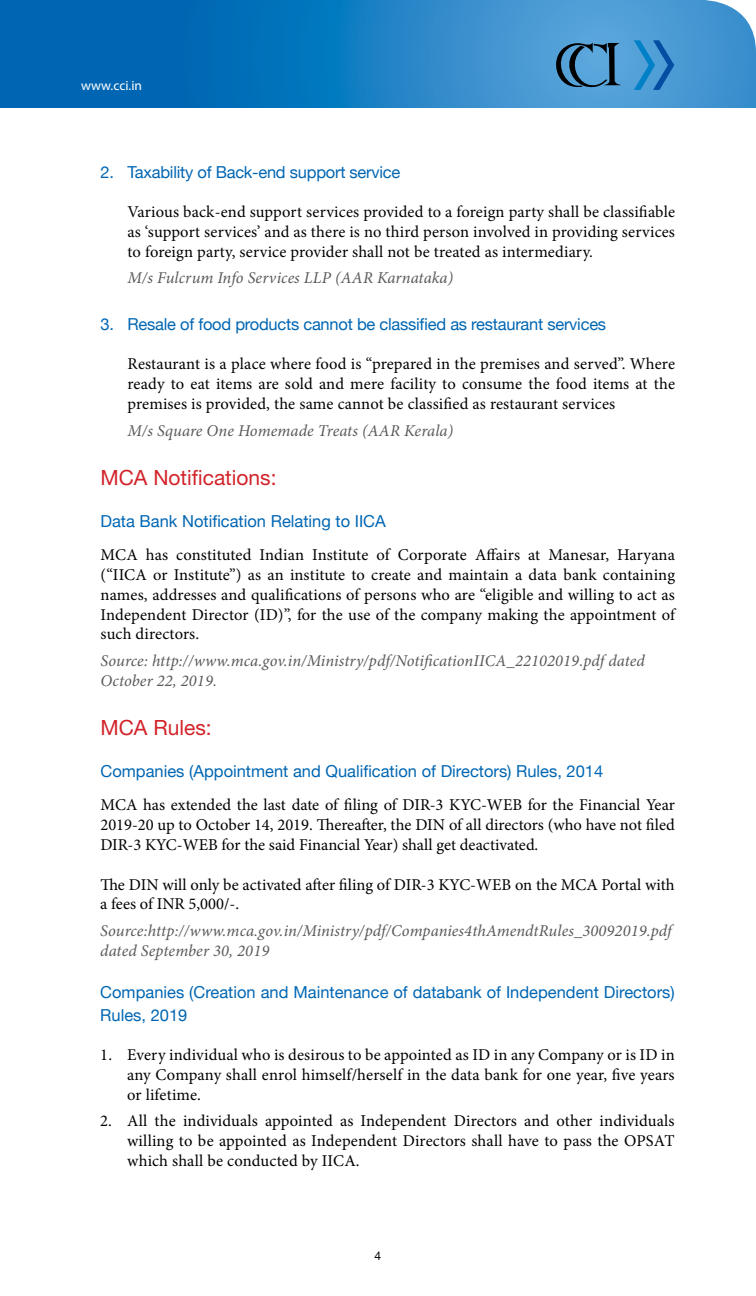
<style>
.page{position:relative;width:756px;height:1296px;background:#fff}
.page>*{position:absolute;margin:0;border:0;box-sizing:border-box;transform-origin:0 0}
.t1{font:21px "Helvetica Neue";color:#d2232a}
.t2{font:16.5px/19.8px "Minion Pro";letter-spacing:.005em;color:#000;text-align:justify}
.t3{font:italic 16.5px/19.8px "Minion Pro";letter-spacing:.005em;color:#58595b}
.t4{font:16.5px/22.5px "Helvetica Neue";color:#0066b3}
.t5{font:13.5px "Myriad Pro";color:#fff}
.t6{font:12px "Helvetica Neue";color:#000}
</style>
<div class="page">
<svg style="left:0;top:0;width:756px;height:108px;background:#207fc3"></svg>
<svg style="left:634px;top:40px;width:40px;height:50px;background:#378ccb"></svg>
<svg style="left:551px;top:42px;width:69px;height:45px;background:#3f779e"></svg>
<p class="t5" style="left:81px;top:77px;width:63px">www.cci.in</p>
<p class="t4" style="left:100px;top:160px;width:301px">2. Taxability of Back-end support service</p>
<p class="t2" style="left:128px;top:202px;width:549px">Various back-end support services provided to a foreign party shall be classifiable as ‘support services’ and as there is no third person involved in providing services to foreign party, service provider shall not be treated as intermediary.</p>
<p class="t3" style="left:128px;top:268px;width:327px">M/s Fulcrum Info Services LLP (AAR Karnataka)</p>
<p class="t4" style="left:101px;top:312px;width:507px">3. Resale of food products cannot be classified as restaurant services</p>
<p class="t2" style="left:128px;top:354px;width:549px">Restaurant is a place where food is “prepared in the premises and served”. Where ready to eat items are sold and mere facility to consume the food items at the premises is provided, the same cannot be classified as restaurant services</p>
<p class="t3" style="left:128px;top:420px;width:327px">M/s Square One Homemade Treats (AAR Kerala)</p>
<p class="t1" style="left:100px;top:465px;width:178px">MCA Notifications:</p>
<p class="t4" style="left:100px;top:510px;width:287px">Data Bank Notification Relating to IICA</p>
<p class="t2" style="left:100px;top:545px;width:576px">MCA has constituted Indian Institute of Corporate Affairs at Manesar, Haryana (“IICA or Institute”) as an institute to create and maintain a data bank containing names, addresses and qualifications of persons who are “eligible and willing to act as Independent Director (ID)”, for the use of the company making the appointment of such directors.</p>
<p class="t3" style="left:101px;top:651px;width:546px">Source: http://www.mca.gov.in/Ministry/pdf/NotificationIICA_22102019.pdf dated<br>October 22, 2019.</p>
<p class="t1" style="left:100px;top:715px;width:113px">MCA Rules:</p>
<p class="t4" style="left:100px;top:760px;width:504px">Companies (Appointment and Qualification of Directors) Rules, 2014</p>
<p class="t2" style="left:100px;top:795px;width:576px">MCA has extended the last date of filing of DIR-3 KYC-WEB for the Financial Year 2019-20 up to October 14, 2019. Thereafter, the DIN of all directors (who have not filed DIR-3 KYC-WEB for the said Financial Year) shall get deactivated.</p>
<p class="t2" style="left:100px;top:875px;width:576px">The DIN will only be activated after filing of DIR-3 KYC-WEB on the MCA Portal with a fees of INR 5,000/-.</p>
<p class="t3" style="left:100px;top:921px;width:573px">Source:http://www.mca.gov.in/Ministry/pdf/Companies4thAmendtRules_30092019.pdf dated September 30, 2019</p>
<p class="t4" style="left:100px;top:981px;width:576px">Companies (Creation and Maintenance of databank of Independent Directors)<br>Rules, 2019</p>
<p class="t2" style="left:127px;top:1045px;width:549px;text-indent:-27px">1. Every individual who is desirous to be appointed as ID in any Company or is ID in any Company shall enrol himself/herself in the data bank for one year, five years or lifetime.</p>
<p class="t2" style="left:127px;top:1111px;width:549px;text-indent:-27px">2. All the individuals appointed as Independent Directors and other individuals willing to be appointed as Independent Directors shall have to pass the OPSAT which shall be conducted by IICA.</p>
<p class="t6" style="left:375px;top:1249px;width:8px">4</p>
</div>
